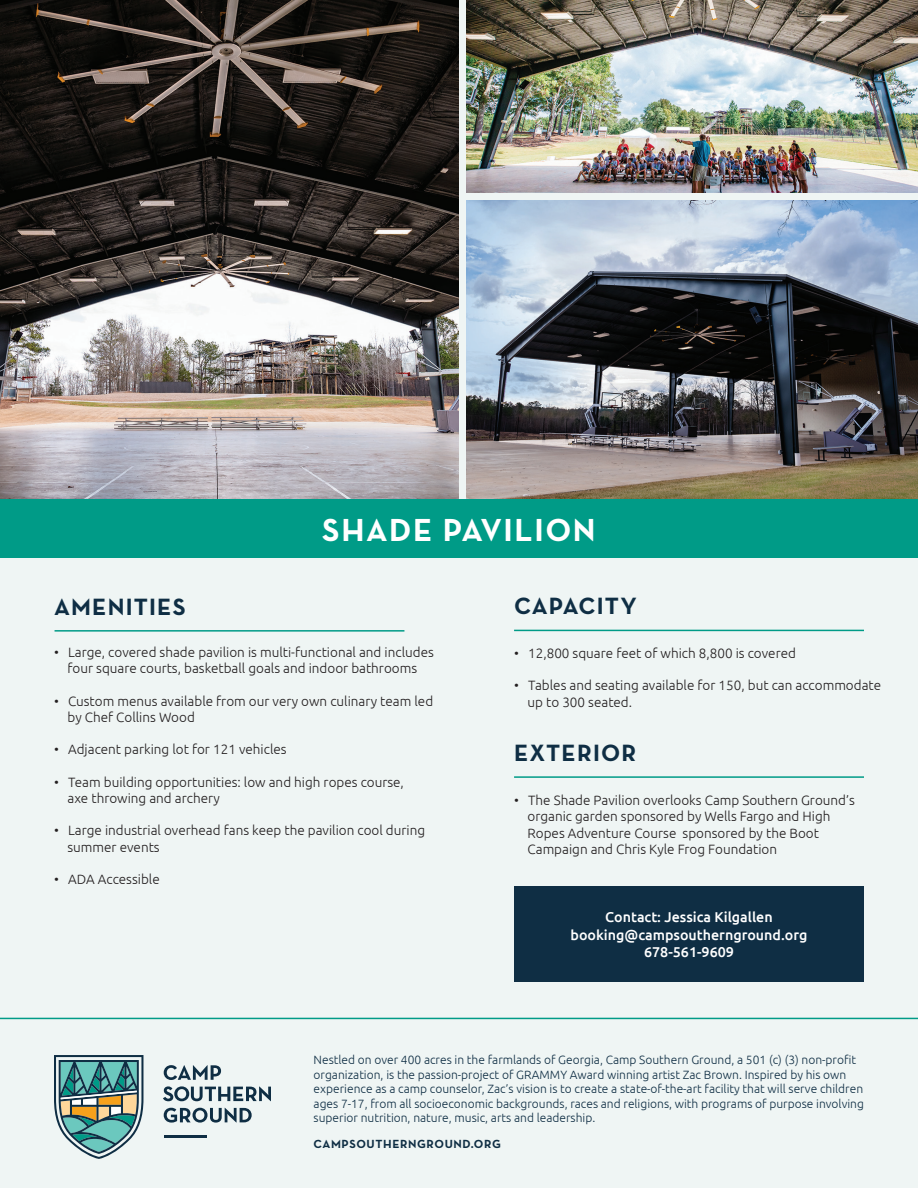
<style>
.page{position:relative;width:918px;height:1188px;background:#eff5f4}
.page>*{position:absolute;margin:0;border:0;box-sizing:border-box;transform-origin:0 0}
.t1{font:700 32.4px "Neutraface Text";letter-spacing:.05em;color:#fff}
.t2{font:700 24px "Neutraface Text";letter-spacing:.05em;color:#0f2e44}
.t3{font:500 14.25px/17.1px "Ubuntu";color:#fff;text-align:center}
.t4{font:300 13.5px/16.2px "Ubuntu";color:#231f20}
.t5{font:300 12px/14.4px "Ubuntu";color:#0f2e44}
.t6{font:700 12px "Neutraface Text";letter-spacing:.05em;color:#0f2e44}
</style>
<div class="page">
<hr style="left:0;top:1018px;width:918px;height:1px;background:#009b87">
<hr style="left:55px;top:630px;width:349px;height:2px;background:#009b87">
<svg style="left:54px;top:1055px;width:89px;height:104px"></svg>
<svg style="left:164px;top:1065px;width:57px;height:15px"></svg>
<svg style="left:163px;top:1086px;width:108px;height:15px"></svg>
<svg style="left:164px;top:1108px;width:88px;height:15px"></svg>
<hr style="left:164px;top:1136px;width:42px;height:2px;background:#0f2e44">
<hr style="left:514px;top:776px;width:350px;height:2px;background:#009b87">
<hr style="left:514px;top:630px;width:350px;height:1px;background:#009b87">
<div style="left:514px;top:886px;width:350px;height:96px;background:#0f2e44"></div>
<img style="left:467px;top:0;width:451px;height:192px">
<img style="left:467px;top:200px;width:451px;height:300px">
<img style="left:0;top:0;width:459px;height:500px">
<div style="left:0;top:500px;width:918px;height:58px;background:#009b87"></div>
<p class="t1" style="left:322px;top:509px;width:275px">SHADE PAVILION</p>
<p class="t2" style="left:54px;top:591px;width:133px">AMENITIES</p>
<p class="t2" style="left:514px;top:591px;width:124px">CAPACITY</p>
<p class="t4" style="left:54px;top:644px;width:381px;text-align:center">• Large, covered shade pavilion is multi-functional and includes four square courts, basketball goals and indoor bathrooms</p>
<p class="t4" style="left:68px;top:693px;width:367px;text-indent:-14px">• Custom menus available from our very own culinary team led by Chef Collins Wood</p>
<p class="t4" style="left:54px;top:741px;width:234px">• Adjacent parking lot for 121 vehicles</p>
<p class="t4" style="left:68px;top:774px;width:338px;text-indent:-14px">• Team building opportunities: low and high ropes course, axe throwing and archery</p>
<p class="t4" style="left:68px;top:822px;width:359px;text-indent:-14px">• Large industrial overhead fans keep the pavilion cool during summer events</p>
<p class="t4" style="left:54px;top:871px;width:107px">• ADA Accessible</p>
<p class="t4" style="left:514px;top:645px;width:283px">• 12,800 square feet of which 8,800 is covered</p>
<p class="t4" style="left:528px;top:677px;width:355px;text-indent:-14px">• Tables and seating available for 150, but can accommodate up to 300 seated.</p>
<p class="t2" style="left:514px;top:737px;width:124px">EXTERIOR</p>
<p class="t4" style="left:528px;top:792px;width:329px;text-indent:-14px">• The Shade Pavilion overlooks Camp Southern Ground’s organic garden sponsored by Wells Fargo and High Ropes Adventure Course sponsored by the Boot Campaign and Chris Kyle Frog Foundation</p>
<p class="t3" style="left:571px;top:908px;width:238px">Contact: Jessica Kilgallen booking@campsouthernground.org<br>678-561-9609</p>
<p class="t5" style="left:314px;top:1053px;width:552px">Nestled on over 400 acres in the farmlands of Georgia, Camp Southern Ground, a 501 (c) (3) non-profit organization, is the passion-project of GRAMMY Award winning artist Zac Brown. Inspired by his own experience as a camp counselor, Zac’s vision is to create a state-of-the-art facility that will serve children ages 7-17, from all socioeconomic backgrounds, races and religions, with programs of purpose involving superior nutrition, nature, music, arts and leadership.</p>
<p class="t6" style="left:314px;top:1136px;width:189px">CAMPSOUTHERNGROUND.ORG</p>
</div>
